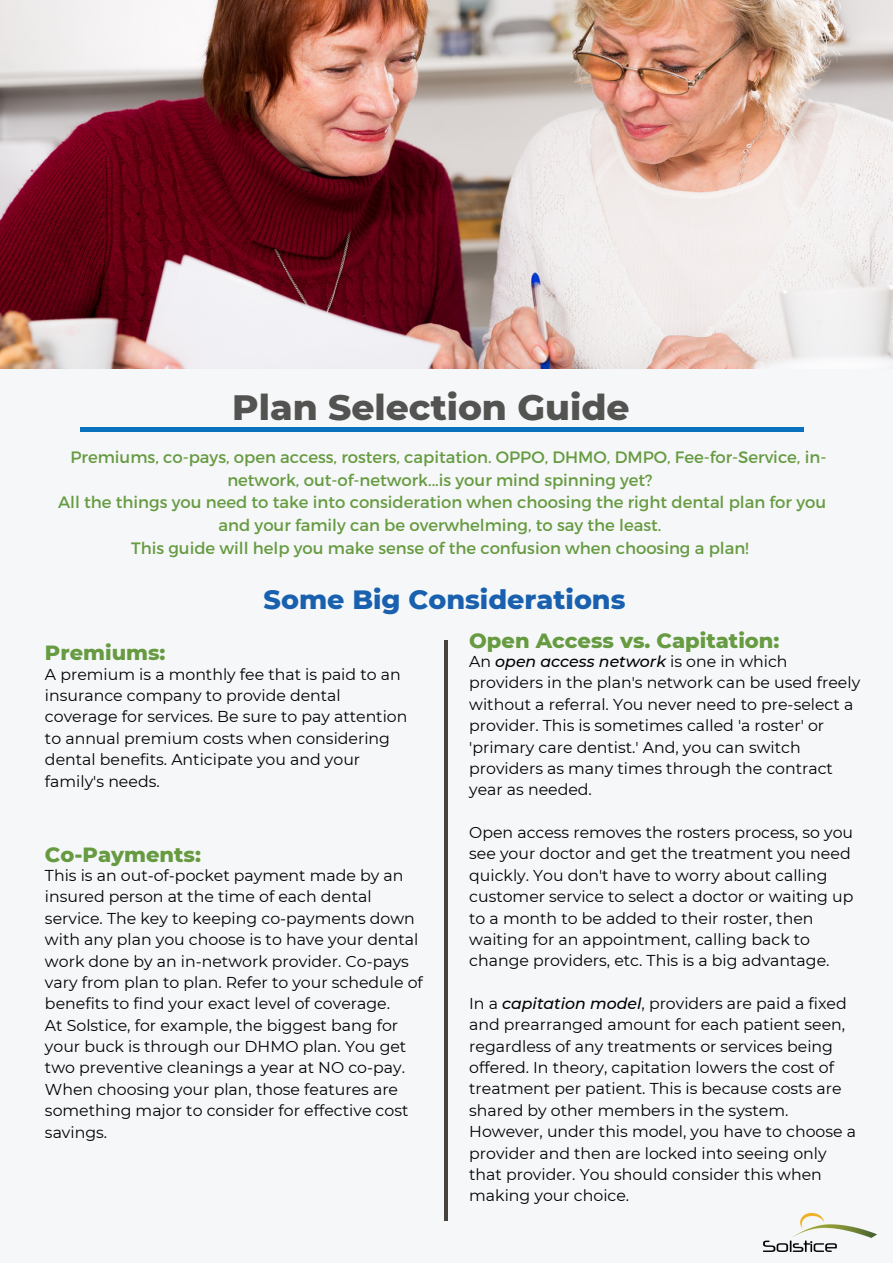
<style>
.page{position:relative;width:893px;height:1264px;background:#fff}
.page>*{position:absolute;margin:0;border:0;box-sizing:border-box;transform-origin:0 0}
.t1{font:800 36px "Montserrat";color:#535352}
.t2{font:800 27px "Montserrat";color:#1961ae}
.t3{font:800 21px "Montserrat";color:#669b41}
.t4{font:16.5px "Montserrat";color:#669b41}
.t5{font:15.75px/21.3px "Montserrat";color:#000}
.s1{font-weight:500;font-style:italic}
</style>
<div class="page">
<div style="left:0;top:0;width:892px;height:1262px;background:#f6f7f9"></div>
<img style="left:0;top:0;width:892px;height:369px">
<div style="left:81px;top:427px;width:722px;height:5px;background:#0971bd"></div>
<img style="left:763px;top:1213px;width:113px;height:38px">
<hr style="left:444px;top:640px;width:4px;height:580px;background:#46433e">
<h1 class="t1" style="left:232px;top:385px;width:399px">Plan Selection Guide</h1>
<p class="t4" style="left:71px;top:446px;width:757px">Premiums, co-pays, open access, rosters, capitation. OPPO, DHMO, DMPO, Fee-for-Service, in-</p>
<p class="t4" style="left:227px;top:469px;width:427px">network, out-of-network...is your mind spinning yet?</p>
<p class="t4" style="left:58px;top:491px;width:769px">All the things you need to take into consideration when choosing the right dental plan for you</p>
<p class="t4" style="left:218px;top:514px;width:444px">and your family can be overwhelming, to say the least.</p>
<p class="t4" style="left:131px;top:537px;width:619px">This guide will help you make sense of the confusion when choosing a plan!</p>
<h2 class="t2" style="left:263px;top:583px;width:363px">Some Big Considerations</h2>
<h3 class="t3" style="left:469px;top:627px;width:312px">Open Access vs. Capitation:</h3>
<p class="t5" style="left:469px;top:651px;width:392px">An <span class="s1">open access network</span> is one in which providers in the plan's network can be used freely without a referral. You never need to pre-select a provider. This is sometimes called 'a roster' or 'primary care dentist.' And, you can switch providers as many times through the contract year as needed.</p>
<p class="t5" style="left:469px;top:821px;width:386px">Open access removes the rosters process, so you see your doctor and get the treatment you need quickly. You don't have to worry about calling customer service to select a doctor or waiting up to a month to be added to their roster, then waiting for an appointment, calling back to change providers, etc. This is a big advantage.</p>
<p class="t5" style="left:469px;top:992px;width:388px">In a <span class="s1">capitation model</span>, providers are paid a fixed and prearranged amount for each patient seen, regardless of any treatments or services being offered. In theory, capitation lowers the cost of treatment per patient. This is because costs are shared by other members in the system.<br>However, under this model, you have to choose a provider and then are locked into seeing only that provider. You should consider this when making your choice.</p>
<h3 class="t3" style="left:45px;top:640px;width:122px">Premiums:</h3>
<p class="t5" style="left:45px;top:663px;width:364px">A premium is a monthly fee that is paid to an insurance company to provide dental coverage for services. Be sure to pay attention to annual premium costs when considering dental benefits. Anticipate you and your family's needs.</p>
<h3 class="t3" style="left:45px;top:841px;width:157px">Co-Payments:</h3>
<p class="t5" style="left:45px;top:864px;width:379px">This is an out-of-pocket payment made by an insured person at the time of each dental service. The key to keeping co-payments down with any plan you choose is to have your dental work done by an in-network provider. Co-pays vary from plan to plan. Refer to your schedule of benefits to find your exact level of coverage.<br>At Solstice, for example, the biggest bang for your buck is through our DHMO plan. You get two preventive cleanings a year at NO co-pay.<br>When choosing your plan, those features are something major to consider for effective cost savings.</p>
</div>
